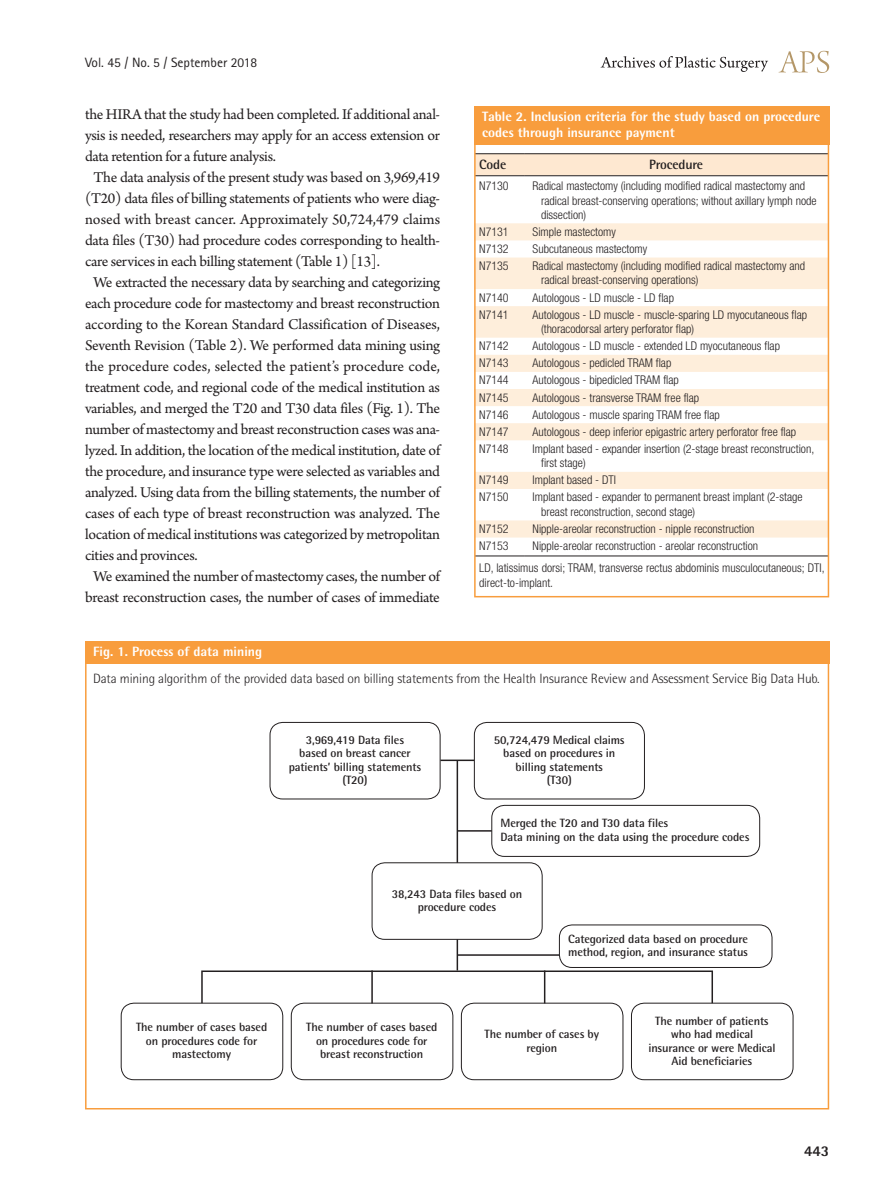
<style>
.page{position:relative;width:893px;height:1191px;background:#fff}
.page>*{position:absolute;margin:0;border:0;box-sizing:border-box;transform-origin:0 0}
.본문{font:15.75px/21px "Arno Pro";letter-spacing:-.02em;color:#231f20;text-align:justify}
.t1{font:800 15px "Rotis Semi Sans Std";color:#231f20}
.그림설명{font:300 13.5px "Rotis Semi Sans Std";letter-spacing:-.01em;color:#231f20}
.표그림제목{font:800 13.5px/16.2px "Rotis Semi Sans Std";color:#fff}
.t2{font:13.5px "Rotis Sans Serif Std";color:#231f20}
.표열제목{font:700 13.5px "Rotis Semi Sans Std";letter-spacing:-.01em;color:#231f20}
.표본문{font:300 condensed 12px/14.4px "Helvetica Neue LT Std";color:#231f20}
.그림지문{font:700 12px "Rotis Semi Sans Std";letter-spacing:-.01em;color:#231f20}
</style>
<div class="page">
<svg style="left:779px;top:51px;width:50px;height:22px"></svg>
<svg style="left:601px;top:56px;width:167px;height:16px"></svg>
<hr style="left:440px;top:759px;width:35px;height:2px;background:#231f20">
<hr style="left:457px;top:760px;width:1px;height:210px;background:#231f20">
<hr style="left:457px;top:830px;width:39px;height:1px;background:#231f20">
<div style="left:201px;top:970px;width:512px;height:37px;border:2px solid #231f20"></div>
<hr style="left:457px;top:954px;width:102px;height:1px;background:#231f20">
<div style="left:85px;top:641px;width:744px;height:23px;background:#f89d3d"></div>
<div style="left:85px;top:641px;width:744px;height:468px;border:2px solid #f89d3d"></div>
<div style="left:270px;top:722px;width:170px;height:77px;border:1px solid #231f20;border-radius:13px"></div>
<div style="left:372px;top:862px;width:170px;height:77px;border:1px solid #231f20;border-radius:13px"></div>
<div style="left:291px;top:1003px;width:162px;height:76px;background:#fff;border-radius:13px"></div>
<div style="left:291px;top:1003px;width:162px;height:77px;border:1px solid #231f20;border-radius:13px"></div>
<div style="left:121px;top:1003px;width:162px;height:76px;background:#fff;border-radius:13px"></div>
<div style="left:121px;top:1003px;width:162px;height:77px;border:1px solid #231f20;border-radius:13px"></div>
<div style="left:461px;top:1003px;width:162px;height:76px;background:#fff;border-radius:13px"></div>
<div style="left:461px;top:1003px;width:162px;height:77px;border:1px solid #231f20;border-radius:13px"></div>
<div style="left:631px;top:1003px;width:162px;height:76px;background:#fff;border-radius:13px"></div>
<div style="left:631px;top:1003px;width:162px;height:77px;border:1px solid #231f20;border-radius:13px"></div>
<div style="left:474px;top:722px;width:171px;height:77px;border:1px solid #231f20;border-radius:13px"></div>
<hr style="left:371px;top:970px;width:2px;height:33px;background:#231f20">
<hr style="left:544px;top:970px;width:1px;height:33px;background:#231f20">
<div style="left:477px;top:154px;width:349px;height:21px;background:#fee8d1"></div>
<svg style="left:477px;top:176px;width:349px;height:380px"></svg>
<svg style="left:477px;top:223px;width:349px;height:314px;fill:#feeedb"></svg>
<hr style="left:475px;top:153px;width:49px;height:1px;background:#231f20">
<hr style="left:524px;top:153px;width:304px;height:1px;background:#231f20">
<hr style="left:475px;top:175px;width:49px;height:1px;background:#231f20">
<hr style="left:524px;top:175px;width:304px;height:1px;background:#231f20">
<hr style="left:475px;top:556px;width:49px;height:1px;background:#231f20">
<hr style="left:524px;top:556px;width:304px;height:1px;background:#231f20">
<div style="left:474px;top:106px;width:355px;height:39px;background:#f89d3d"></div>
<div style="left:474px;top:106px;width:355px;height:491px;border:2px solid #f89d3d"></div>
<div style="left:559px;top:924px;width:213px;height:43px;border:1px solid #231f20;border-radius:13px"></div>
<div style="left:492px;top:805px;width:268px;height:51px;background:#fff;border-radius:13px"></div>
<div style="left:492px;top:805px;width:268px;height:51px;border:1px solid #231f20;border-radius:13px"></div>
<p class="t2" style="left:85px;top:54px;width:174px">Vol. 45 / No. 5 / September 2018</p>
<p class="본문" style="left:85px;top:105px;width:357px">the HIRA that the study had been completed. If additional anal&shy;ysis is needed, researchers may apply for an access extension or data retention for a future analysis.</p>
<p class="본문" style="left:85px;top:168px;width:357px;text-indent:9px">The data analysis of the present study was based on 3,969,419 (T20) data files of billing statements of patients who were diag&shy;nosed with breast cancer. Approximately 50,724,479 claims data files (T30) had procedure codes corresponding to health&shy;care services in each billing statement (Table 1) [13].</p>
<p class="본문" style="left:85px;top:273px;width:357px;text-indent:9px">We extracted the necessary data by searching and categorizing each procedure code for mastectomy and breast reconstruction according to the Korean Standard Classification of Diseases, Seventh Revision (Table 2). We performed data mining using the procedure codes, selected the patient’s procedure code, treatment code, and regional code of the medical institution as variables, and merged the T20 and T30 data files (Fig. 1). The number of mastectomy and breast reconstruction cases was ana&shy;lyzed. In addition, the location of the medical institution, date of the procedure, and insurance type were selected as variables and analyzed. Using data from the billing statements, the number of cases of each type of breast reconstruction was analyzed. The location of medical institutions was categorized by metropolitan cities and provinces.</p>
<p class="본문" style="left:85px;top:567px;width:357px;text-align:center">We examined the number of mastectomy cases, the number of breast reconstruction cases, the number of cases of immediate</p>
<p class="표그림제목" style="left:482px;top:108px;width:339px">Table 2. Inclusion criteria for the study based on procedure codes through insurance payment</p>
<p class="표열제목" style="left:479px;top:156px;width:29px">Code</p>
<p class="표열제목" style="left:649px;top:156px;width:55px">Procedure</p>
<p class="표본문" style="left:479px;top:179px;width:31px">N7130</p>
<p class="표본문" style="left:541px;top:179px;width:277px;text-indent:-9px">Radical mastectomy (including modified radical mastectomy and radical breast-conserving operations; without axillary lymph node dissection)</p>
<p class="표본문" style="left:479px;top:224px;width:31px">N7131</p>
<p class="표본문" style="left:533px;top:224px;width:85px">Simple mastectomy</p>
<p class="표본문" style="left:479px;top:241px;width:31px">N7132</p>
<p class="표본문" style="left:533px;top:241px;width:116px">Subcutaneous mastectomy</p>
<p class="표본문" style="left:479px;top:258px;width:31px">N7135</p>
<p class="표본문" style="left:541px;top:258px;width:265px;text-indent:-9px">Radical mastectomy (including modified radical mastectomy and radical breast-conserving operations)</p>
<p class="표본문" style="left:479px;top:290px;width:31px">N7140</p>
<p class="표본문" style="left:533px;top:290px;width:143px">Autologous - LD muscle - LD flap</p>
<p class="표본문" style="left:479px;top:307px;width:31px">N7141</p>
<p class="표본문" style="left:541px;top:307px;width:267px;text-indent:-9px">Autologous - LD muscle - muscle-sparing LD myocutaneous flap (thoracodorsal artery perforator flap)</p>
<p class="표본문" style="left:479px;top:339px;width:31px">N7142</p>
<p class="표본문" style="left:533px;top:339px;width:249px">Autologous - LD muscle - extended LD myocutaneous flap</p>
<p class="표본문" style="left:479px;top:356px;width:31px">N7143</p>
<p class="표본문" style="left:533px;top:356px;width:140px">Autologous - pedicled TRAM flap</p>
<p class="표본문" style="left:479px;top:373px;width:31px">N7144</p>
<p class="표본문" style="left:533px;top:373px;width:148px">Autologous - bipedicled TRAM flap</p>
<p class="표본문" style="left:479px;top:390px;width:31px">N7145</p>
<p class="표본문" style="left:533px;top:390px;width:168px">Autologous - transverse TRAM free flap</p>
<p class="표본문" style="left:479px;top:407px;width:31px">N7146</p>
<p class="표본문" style="left:533px;top:407px;width:189px">Autologous - muscle sparing TRAM free flap</p>
<p class="표본문" style="left:479px;top:424px;width:31px">N7147</p>
<p class="표본문" style="left:533px;top:424px;width:265px">Autologous - deep inferior epigastric artery perforator free flap</p>
<p class="표본문" style="left:479px;top:441px;width:31px">N7148</p>
<p class="표본문" style="left:541px;top:441px;width:275px;text-indent:-9px">Implant based - expander insertion (2-stage breast reconstruction, first stage)</p>
<p class="표본문" style="left:479px;top:473px;width:31px">N7149</p>
<p class="표본문" style="left:533px;top:473px;width:85px">Implant based - DTI</p>
<p class="표본문" style="left:479px;top:490px;width:31px">N7150</p>
<p class="표본문" style="left:541px;top:490px;width:263px;text-indent:-9px">Implant based - expander to permanent breast implant (2-stage breast reconstruction, second stage)</p>
<p class="표본문" style="left:479px;top:521px;width:31px">N7152</p>
<p class="표본문" style="left:533px;top:521px;width:223px">Nipple-areolar reconstruction - nipple reconstruction</p>
<p class="표본문" style="left:479px;top:538px;width:31px">N7153</p>
<p class="표본문" style="left:533px;top:538px;width:227px">Nipple-areolar reconstruction - areolar reconstruction</p>
<p class="표본문" style="left:479px;top:561px;width:347px">LD, latissimus dorsi; TRAM, transverse rectus abdominis musculocutaneous; DTI, direct-to-implant.</p>
<p class="표그림제목" style="left:93px;top:643px;width:170px">Fig. 1. Process of data mining</p>
<p class="그림설명" style="left:93px;top:671px;width:728px">Data mining algorithm of the provided data based on billing statements from the Health Insurance Review and Assessment Service Big Data Hub.</p>
<p class="그림지문" style="left:306px;top:732px;width:100px">3,969,419 Data files</p>
<p class="그림지문" style="left:299px;top:746px;width:113px">based on breast cancer</p>
<p class="그림지문" style="left:289px;top:759px;width:134px">patients’ billing statements</p>
<p class="그림지문" style="left:342px;top:773px;width:27px">(T20)</p>
<p class="그림지문" style="left:494px;top:732px;width:132px">50,724,479 Medical claims</p>
<p class="그림지문" style="left:503px;top:746px;width:114px">based on procedures in</p>
<p class="그림지문" style="left:516px;top:759px;width:89px">billing statements</p>
<p class="그림지문" style="left:547px;top:773px;width:27px">(T30)</p>
<p class="그림지문" style="left:500px;top:816px;width:169px">Merged the T20 and T30 data files</p>
<p class="그림지문" style="left:500px;top:829px;width:251px">Data mining on the data using the procedure codes</p>
<p class="그림지문" style="left:136px;top:1019px;width:133px">The number of cases based</p>
<p class="그림지문" style="left:146px;top:1033px;width:113px">on procedures code for</p>
<p class="그림지문" style="left:172px;top:1046px;width:60px">mastectomy</p>
<p class="그림지문" style="left:392px;top:886px;width:132px">38,243 Data files based on</p>
<p class="그림지문" style="left:418px;top:899px;width:80px">procedure codes</p>
<p class="그림지문" style="left:568px;top:931px;width:181px">Categorized data based on procedure</p>
<p class="그림지문" style="left:568px;top:945px;width:181px">method, region, and insurance status</p>
<p class="그림지문" style="left:306px;top:1019px;width:133px">The number of cases based</p>
<p class="그림지문" style="left:316px;top:1033px;width:113px">on procedures code for</p>
<p class="그림지문" style="left:320px;top:1046px;width:105px">breast reconstruction</p>
<p class="그림지문" style="left:485px;top:1026px;width:116px">The number of cases by</p>
<p class="그림지문" style="left:526px;top:1040px;width:32px">region</p>
<p class="그림지문" style="left:655px;top:1013px;width:115px">The number of patients</p>
<p class="그림지문" style="left:671px;top:1026px;width:84px">who had medical</p>
<p class="그림지문" style="left:648px;top:1040px;width:129px">insurance or were Medical</p>
<p class="그림지문" style="left:671px;top:1053px;width:82px">Aid beneficiaries</p>
<p class="t1" style="left:804px;top:1141px;width:27px">443</p>
</div>
